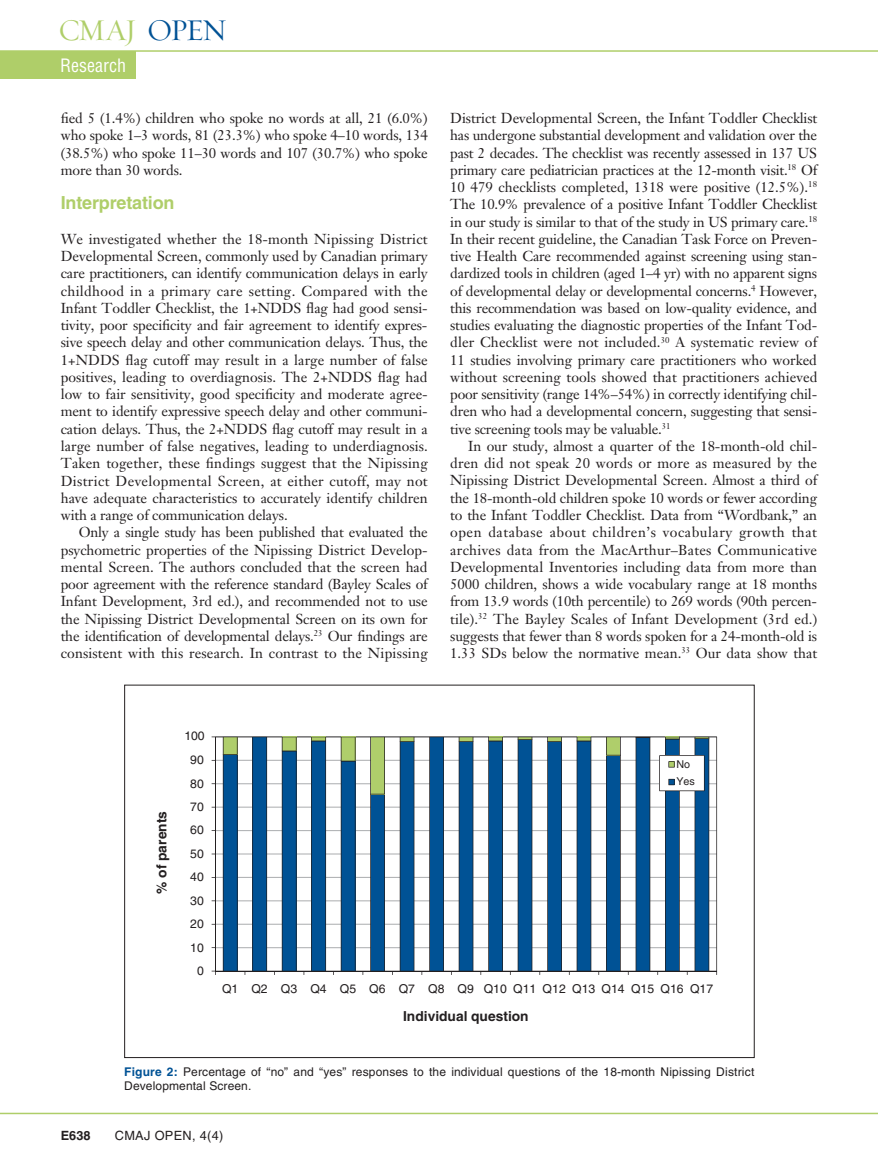
<style>
.page{position:relative;width:878px;height:1175px;background:#fff}
.page>*{position:absolute;margin:0;border:0;box-sizing:border-box;transform-origin:0 0}
.t1{font:30.75px "Requiem Display HTF Roman";letter-spacing:-.08em;color:#afce69}
.t2{font:700 18px "Helvetica LT Std";letter-spacing:-.01em;color:#afce69}
.t3{font:condensed 18px "Helvetica LT Std";color:#fff}
.t4{font:14.25px/17.2px "Janson Text LT Std";letter-spacing:-.01em;color:#231f20;text-align:justify}
.t5{font:700 13.8px "Helvetica LT Std";color:#231f20}
.t6{font:12.75px "Helvetica LT Std";letter-spacing:.025em;color:#231f20}
.t7{font:700 12.75px "Helvetica LT Std";color:#231f20}
.t8{font:12.15px "Helvetica LT Std";color:#231f20}
.t9{font:12px/14.4px "Helvetica LT Std";letter-spacing:.01em;color:#231f20}
.t10{font:10.8px/17.7px "Helvetica LT Std";color:#231f20}
.s1{color:#005295}
.s2{font-weight:700;color:#005295}
</style>
<div class="page">
<hr style="left:0;top:1112px;width:878px;height:2px;background:#afce69">
<div style="left:0;top:51px;width:135px;height:27px;background:#afce69"></div>
<hr style="left:0;top:50px;width:878px;height:2px;background:#afce69">
<svg style="left:215px;top:736px;width:502px;height:235px"></svg>
<svg style="left:252px;top:737px;width:15px;height:233px"></svg>
<svg style="left:429px;top:737px;width:15px;height:233px"></svg>
<svg style="left:223px;top:737px;width:14px;height:233px"></svg>
<svg style="left:282px;top:737px;width:14px;height:233px"></svg>
<svg style="left:311px;top:737px;width:15px;height:233px"></svg>
<svg style="left:341px;top:737px;width:14px;height:233px"></svg>
<svg style="left:370px;top:737px;width:15px;height:233px"></svg>
<svg style="left:400px;top:737px;width:14px;height:233px"></svg>
<svg style="left:458px;top:737px;width:15px;height:233px"></svg>
<svg style="left:488px;top:737px;width:15px;height:233px"></svg>
<svg style="left:517px;top:737px;width:15px;height:233px"></svg>
<svg style="left:547px;top:737px;width:15px;height:233px"></svg>
<svg style="left:576px;top:737px;width:15px;height:233px"></svg>
<svg style="left:606px;top:737px;width:14px;height:233px"></svg>
<svg style="left:635px;top:737px;width:15px;height:233px"></svg>
<hr style="left:215px;top:737px;width:1px;height:234px;background:#231f20">
<hr style="left:215px;top:970px;width:501px;height:1px;background:#231f20">
<svg style="left:211px;top:970px;width:5px;height:5px"></svg>
<svg style="left:657px;top:737px;width:52px;height:238px"></svg>
<h1 class="t1" style="left:58px;top:12px;width:170px">CMAJ <span class="s1">OPEN</span></h1>
<p class="t3" style="left:60px;top:54px;width:67px">Research</p>
<p class="t4" style="left:61px;top:109px;width:368px">fied 5 (1.4%) children who spoke no words at all, 21 (6.0%) who spoke 1–3 words, 81 (23.3%) who spoke 4–10 words, 134 (38.5%) who spoke 11–30 words and 107 (30.7%) who spoke more than 30 words.</p>
<p class="t2" style="left:61px;top:192px;width:115px">Interpretation</p>
<p class="t4" style="left:61px;top:230px;width:368px">We investigated whether the 18-month Nipissing District Developmental Screen, commonly used by Canadian primary care practitioners, can identify communication delays in early childhood in a primary care setting. Compared with the Infant Toddler Checklist, the 1+NDDS flag had good sensi&shy;tivity, poor specificity and fair agreement to identify expres&shy;sive speech delay and other communication delays. Thus, the 1+NDDS flag cutoff may result in a large number of false positives, leading to overdiagnosis. The 2+NDDS flag had low to fair sensitivity, good specificity and moderate agree&shy;ment to identify expressive speech delay and other communi&shy;cation delays. Thus, the 2+NDDS flag cutoff may result in a large number of false negatives, leading to underdiagnosis.<br>Taken together, these findings suggest that the Nipissing District Developmental Screen, at either cutoff, may not have adequate characteristics to accurately identify children with a range of communication delays.</p>
<p class="t4" style="left:61px;top:523px;width:368px;text-indent:18px">Only a single study has been published that evaluated the psychometric properties of the Nipissing District Develop&shy;mental Screen. The authors concluded that the screen had poor agreement with the reference standard (Bayley Scales of Infant Development, 3rd ed.), and recommended not to use the Nipissing District Developmental Screen on its own for the identification of developmental delays.<sup>23</sup> Our findings are consistent with this research. In contrast to the Nipissing</p>
<p class="t4" style="left:450px;top:109px;width:368px">District Developmental Screen, the Infant Toddler Checklist has undergone substantial development and validation over the past 2 decades. The checklist was recently assessed in 137 US primary care pediatrician practices at the 12-month visit.<sup>18</sup> Of 10 479 checklists completed, 1318 were positive (12.5%).<sup>18<br></sup>The 10.9% prevalence of a positive Infant Toddler Checklist in our study is similar to that of the study in US primary care.<sup>18<br></sup>In their recent guideline, the Canadian Task Force on Preven&shy;tive Health Care recommended against screening using stan&shy;dardized tools in children (aged 1–4 yr) with no apparent signs of developmental delay or developmental concerns.<sup>4</sup> However, this recommendation was based on low-quality evidence, and studies evaluating the diagnostic properties of the Infant Tod&shy;dler Checklist were not included.<sup>30</sup> A systematic review of 11 studies involving primary care practitioners who worked without screening tools showed that practitioners achieved poor sensitivity (range 14%–54%) in correctly identifying chil&shy;dren who had a developmental concern, suggesting that sensi&shy;tive screening tools may be valuable.<sup>31</sup></p>
<p class="t4" style="left:450px;top:437px;width:368px;text-indent:18px">In our study, almost a quarter of the 18-month-old chil&shy;dren did not speak 20 words or more as measured by the Nipissing District Developmental Screen. Almost a third of the 18-month-old children spoke 10 words or fewer according to the Infant Toddler Checklist. Data from “Wordbank,” an open database about children’s vocabulary growth that archives data from the MacArthur–Bates Communicative Developmental Inventories including data from more than 5000 children, shows a wide vocabulary range at 18 months from 13.9 words (10th percentile) to 269 words (90th percen&shy;tile).<sup>32</sup> The Bayley Scales of Infant Development (3rd ed.) suggests that fewer than 8 words spoken for a 24-month-old is 1.33 SDs below the normative mean.<sup>33</sup> Our data show that</p>
<p class="t5" style="left:153px;top:893px;width:84px;rotate:-90deg">% of parents</p>
<p class="t8" style="left:184px;top:729px;width:22px">100</p>
<p class="t8" style="left:190px;top:753px;width:15px">90</p>
<p class="t8" style="left:190px;top:776px;width:15px">80</p>
<p class="t8" style="left:190px;top:799px;width:15px">70</p>
<p class="t8" style="left:190px;top:823px;width:15px">60</p>
<p class="t8" style="left:190px;top:846px;width:15px">50</p>
<p class="t8" style="left:190px;top:870px;width:15px">40</p>
<p class="t8" style="left:190px;top:893px;width:15px">30</p>
<p class="t8" style="left:190px;top:916px;width:15px">20</p>
<p class="t8" style="left:190px;top:940px;width:15px">10</p>
<p class="t8" style="left:197px;top:963px;width:8px">0</p>
<p class="t10" style="left:676px;top:755px;width:20px">No<br>Yes</p>
<p class="t8" style="left:222px;top:981px;width:492px">Q1 Q2 Q3 Q4 Q5 Q6 Q7 Q8 Q9 Q10 Q11 Q12 Q13 Q14 Q15 Q16 Q17</p>
<p class="t5" style="left:403px;top:1008px;width:127px">Individual question</p>
<p class="t9" style="left:124px;top:1064px;width:631px"><span class="s2">Figure 2:</span> Percentage of “no” and “yes” responses to the individual questions of the 18-month Nipissing District<br>Developmental Screen.</p>
<p class="t7" style="left:61px;top:1127px;width:31px">E638</p>
<p class="t6" style="left:115px;top:1127px;width:110px">CMAJ OPEN, 4(4)</p>
</div>
